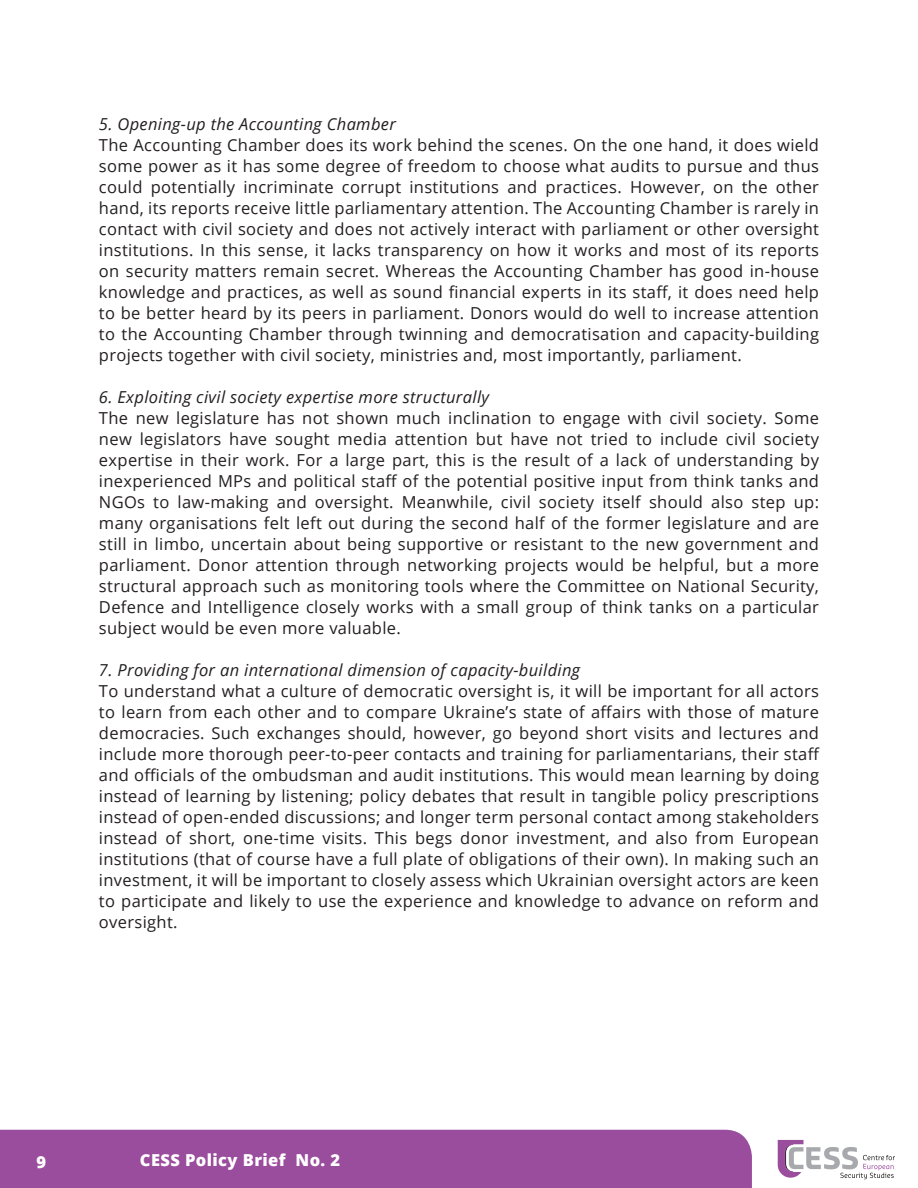
<style>
.page{position:relative;width:918px;height:1188px;background:#fff}
.page>*{position:absolute;margin:0;border:0;box-sizing:border-box;transform-origin:0 0}
.t1{font:16.5px/21px "Open Sans";letter-spacing:.02em;color:#231f20;text-align:justify}
.t2{font:italic 16.5px "Open Sans";letter-spacing:.02em;color:#231f20}
.t3{font:800 16.5px "Open Sans";letter-spacing:.025em;color:#fff}
</style>
<div class="page">
<div style="left:0;top:1130px;width:752px;height:58px;background:#9a4c9d"></div>
<svg style="left:778px;top:1140px;width:117px;height:39px"></svg>
<p class="t2" style="left:99px;top:112px;width:298px">5. Opening-up the Accounting Chamber</p>
<p class="t1" style="left:99px;top:134px;width:722px">The Accounting Chamber does its work behind the scenes. On the one hand, it does wield some power as it has some degree of freedom to choose what audits to pursue and thus could potentially incriminate corrupt institutions and practices. However, on the other hand, its reports receive little parliamentary attention. The Accounting Chamber is rarely in contact with civil society and does not actively interact with parliament or other oversight institutions. In this sense, it lacks transparency on how it works and most of its reports on security matters remain secret. Whereas the Accounting Chamber has good in-house knowledge and practices, as well as sound financial experts in its staff, it does need help to be better heard by its peers in parliament. Donors would do well to increase attention to the Accounting Chamber through twinning and democratisation and capacity-building projects together with civil society, ministries and, most importantly, parliament.</p>
<p class="t2" style="left:99px;top:385px;width:392px">6. Exploiting civil society expertise more structurally</p>
<p class="t1" style="left:99px;top:407px;width:722px">The new legislature has not shown much inclination to engage with civil society. Some new legislators have sought media attention but have not tried to include civil society expertise in their work. For a large part, this is the result of a lack of understanding by inexperienced MPs and political staff of the potential positive input from think tanks and NGOs to law-making and oversight. Meanwhile, civil society itself should also step up: many organisations felt left out during the second half of the former legislature and are still in limbo, uncertain about being supportive or resistant to the new government and parliament. Donor attention through networking projects would be helpful, but a more structural approach such as monitoring tools where the Committee on National Security, Defence and Intelligence closely works with a small group of think tanks on a particular subject would be even more valuable.</p>
<p class="t2" style="left:99px;top:658px;width:483px">7. Providing for an international dimension of capacity-building</p>
<p class="t1" style="left:99px;top:680px;width:722px">To understand what a culture of democratic oversight is, it will be important for all actors to learn from each other and to compare Ukraine’s state of affairs with those of mature democracies. Such exchanges should, however, go beyond short visits and lectures and include more thorough peer-to-peer contacts and training for parliamentarians, their staff and officials of the ombudsman and audit institutions. This would mean learning by doing instead of learning by listening; policy debates that result in tangible policy prescriptions instead of open-ended discussions; and longer term personal contact among stakeholders instead of short, one-time visits. This begs donor investment, and also from European institutions (that of course have a full plate of obligations of their own). In making such an investment, it will be important to closely assess which Ukrainian oversight actors are keen to participate and likely to use the experience and knowledge to advance on reform and oversight.</p>
<p class="t3" style="left:37px;top:1149px;width:11px">9</p>
<p class="t3" style="left:140px;top:1147px;width:202px">CESS Policy Brief No. 2</p>
</div>
